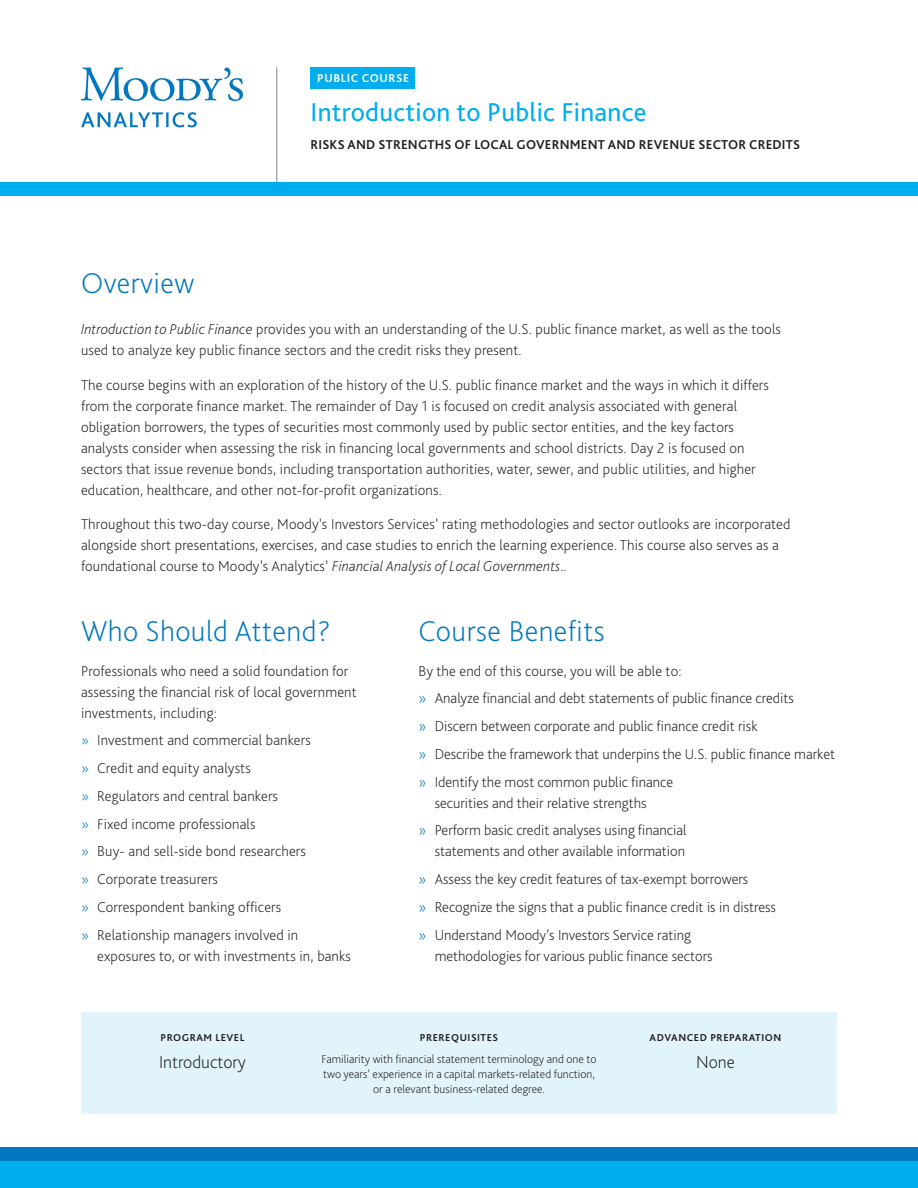
<style>
.page{position:relative;width:918px;height:1188px;background:#fff}
.page>*{position:absolute;margin:0;border:0;box-sizing:border-box;transform-origin:0 0}
.t1{font:200 30px "Bliss 2";letter-spacing:.015em;color:#0077c0}
.t2{font:200 30px "Bliss Pro";letter-spacing:.015em;color:#0077c0}
.t3{font:27px "Bliss Pro";letter-spacing:.01em;color:#00aeef}
.t4{font:200 18px "Bliss Pro";color:#231f20}
.t5{font:200 15px/27.8px "Bliss Pro";letter-spacing:.01em;color:#231f20}
.t6{font:700 13.5px "Bliss Pro";letter-spacing:.015em;color:#231f20}
.t7{font:200 12px/15px "Bliss Pro";color:#231f20;text-align:center}
.t8{font:700 12px "Bliss Pro";letter-spacing:.05em;color:#fff}
.t9{font:700 10.5px "Bliss Pro";letter-spacing:.05em;color:#231f20}
.s1{font-style:italic}
.s2{color:#0077c0}
.s3{font-family:"Bliss 2";color:#0077c0}
</style>
<div class="page">
<svg style="left:81px;top:68px;width:162px;height:59px"></svg>
<hr style="left:276px;top:68px;width:1px;height:114px;background:#939598">
<div style="left:310px;top:68px;width:105px;height:21px;background:#00aeef"></div>
<div style="left:0;top:1161px;width:918px;height:27px;background:#00aeef"></div>
<div style="left:0;top:1148px;width:918px;height:13px;background:#0077c0"></div>
<div style="left:0;top:182px;width:918px;height:14px;background:#00aeef"></div>
<div style="left:81px;top:1012px;width:756px;height:102px;background:#e1f4fc"></div>
<p class="t8" style="left:317px;top:71px;width:94px">PUBLIC COURSE</p>
<h2 class="t3" style="left:310px;top:96px;width:338px">Introduction to Public Finance</h2>
<p class="t6" style="left:310px;top:137px;width:491px">RISKS AND STRENGTHS OF LOCAL GOVERNMENT AND REVENUE SECTOR CREDITS</p>
<h1 class="t2" style="left:81px;top:264px;width:115px">Overview</h1>
<p class="t5" style="left:81px;top:318px;width:701px;line-height:21px"><span class="s1">Introduction to Public Finance</span> provides you with an understanding of the U.S. public finance market, as well as the tools used to analyze key public finance sectors and the credit risks they present.</p>
<p class="t5" style="left:81px;top:374px;width:689px;line-height:21px">The course begins with an exploration of the history of the U.S. public finance market and the ways in which it differs from the corporate finance market. The remainder of Day 1 is focused on credit analysis associated with general obligation borrowers, the types of securities most commonly used by public sector entities, and the key factors analysts consider when assessing the risk in financing local governments and school districts. Day 2 is focused on sectors that issue revenue bonds, including transportation authorities, water, sewer, and public utilities, and higher education, healthcare, and other not-for-profit organizations.</p>
<p class="t5" style="left:81px;top:513px;width:711px;line-height:21px">Throughout this two-day course, Moody’s Investors Services’ rating methodologies and sector outlooks are incorporated alongside short presentations, exercises, and case studies to enrich the learning experience. This course also serves as a foundational course to Moody’s Analytics’ <span class="s1">Financial Analysis of Local Governments</span>..</p>
<h1 class="t1" style="left:81px;top:613px;width:251px">Who Should Attend?</h1>
<p class="t5" style="left:81px;top:660px;width:277px;line-height:21px">Professionals who need a solid foundation for assessing the financial risk of local government investments, including:</p>
<p class="t5" style="left:81px;top:726px;width:231px"><span class="s2">»</span> Investment and commercial bankers <span class="s2">»</span> Credit and equity analysts<br><span class="s2">»</span> Regulators and central bankers<br><span class="s2">»</span> Fixed income professionals<br><span class="s2">»</span> Buy- and sell-side bond researchers <span class="s2">»</span> Corporate treasurers<br><span class="s2">»</span> Correspondent banking officers<br><span class="s2">»</span> Relationship managers involved in</p>
<p class="t5" style="left:97px;top:942px;width:255px">exposures to, or with investments in, banks</p>
<h1 class="t1" style="left:418px;top:613px;width:188px">Course Benefits</h1>
<p class="t5" style="left:418px;top:657px;width:418px">By the end of this course, you will be able to:<br><span class="s3">»</span> Analyze financial and debt statements of public finance credits<br><span class="s3">»</span> Discern between corporate and public finance credit risk<br><span class="s3">»</span> Describe the framework that underpins the U.S. public finance market <span class="s3">»</span> Identify the most common public finance</p>
<p class="t5" style="left:418px;top:789px;width:270px;text-indent:16px">securities and their relative strengths<br><span class="s3">»</span> Perform basic credit analyses using financial</p>
<p class="t5" style="left:418px;top:837px;width:359px;text-indent:16px">statements and other available information<br><span class="s3">»</span> Assess the key credit features of tax-exempt borrowers<br><span class="s3">»</span> Recognize the signs that a public finance credit is in distress <span class="s3">»</span> Understand Moody’s Investors Service rating</p>
<p class="t5" style="left:435px;top:942px;width:279px">methodologies for various public finance sectors</p>
<p class="t9" style="left:160px;top:1031px;width:86px">PROGRAM LEVEL</p>
<p class="t9" style="left:420px;top:1031px;width:80px">PREREQUISITES</p>
<p class="t9" style="left:650px;top:1031px;width:133px">ADVANCED PREPARATION</p>
<p class="t4" style="left:159px;top:1051px;width:88px">Introductory</p>
<p class="t7" style="left:321px;top:1052px;width:277px">Familiarity with financial statement terminology and one to two years’ experience in a capital markets-related function, or a relevant business-related degree.</p>
<p class="t4" style="left:696px;top:1051px;width:40px">None</p>
</div>
